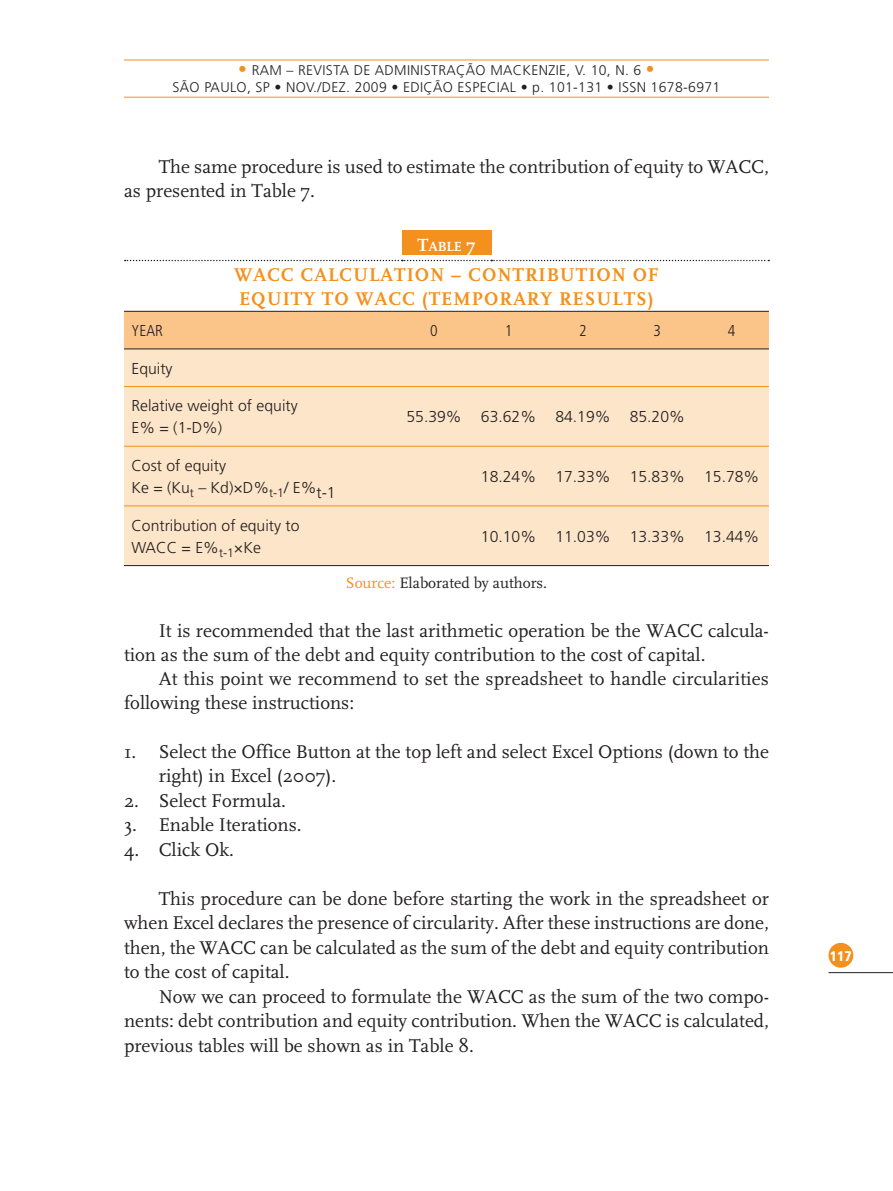
<style>
.page{position:relative;width:893px;height:1191px;background:#fff}
.page>*{position:absolute;margin:0;border:0;box-sizing:border-box;transform-origin:0 0}
.t1{font:19.25px/24.5px "FF Scala";color:#231f20}
.t2{font:700 19.25px/24.2px "FF Scala";letter-spacing:.05em;color:#f4901d}
.t3{font:300 15.75px/22.1px "Frutiger";color:#231f20}
.t4{font:15.75px "FF Scala";color:#231f20}
.t5{font:300 condensed 15.75px "Frutiger";color:#231f20}
.t6{font:300 14px/16.8px "Frutiger";letter-spacing:.025em;color:#231f20;text-align:center}
.t7{font:900 condensed 14px "Frutiger";color:#fff}
.t8{font:700 13.83px "FF Scala";color:#fff}
.s1{font-size:17.5px;color:#f4901d}
.s2{font-size:18.38px}
.s3{color:#f4901d}
</style>
<div class="page">
<div style="left:828px;top:943px;width:25px;height:24px;background:#f4901d;border-radius:50%"></div>
<hr style="left:828px;top:972px;width:65px;height:1px;background:#231f20">
<hr style="left:124px;top:97px;width:645px;height:1px;background:#f4901d">
<hr style="left:124px;top:60px;width:645px;height:1px;background:#f4901d">
<div style="left:402px;top:230px;width:89px;height:25px;background:#f4901d"></div>
<svg style="left:125px;top:260px;width:644px;height:1px"></svg>
<div style="left:124px;top:312px;width:645px;height:36px;background:#fbc488"></div>
<div style="left:124px;top:349px;width:645px;height:216px;background:#fde5c9"></div>
<hr style="left:124px;top:386px;width:645px;height:1px;background:#f4901d">
<hr style="left:124px;top:446px;width:645px;height:1px;background:#f4901d">
<hr style="left:124px;top:505px;width:645px;height:1px;background:#f4901d">
<hr style="left:124px;top:311px;width:645px;height:1px;background:#231f20">
<hr style="left:124px;top:348px;width:645px;height:1px;background:#231f20">
<hr style="left:124px;top:565px;width:645px;height:1px;background:#231f20">
<p class="t6" style="left:173px;top:63px;width:549px"><span class="s1">•</span> RAM – REVISTA DE ADMINISTRAÇÃO MACKENZIE, V. 10, N. 6 <span class="s1">•<br></span>SÃO PAULO, SP • NOV./DEZ. 2009 • EDIÇÃO ESPECIAL • p. 101-131 • ISSN 1678-6971</p>
<p class="t1" style="left:124px;top:156px;width:646px;text-indent:35px">The same procedure is used to estimate the contribution of equity to WACC, as presented in Table 7.</p>
<p class="t8" style="left:417px;top:241px;width:59px"><span class="s2">T</span>ABLE <span class="s2">7</span></p>
<p class="t2" style="left:234px;top:264px;width:426px">WACC CALCULATION – CONTRIBUTION OF<br>EQUITY TO WACC (TEMPORARY RESULTS)</p>
<p class="t5" style="left:131px;top:324px;width:33px">YEAR</p>
<p class="t5" style="left:430px;top:324px;width:9px">0</p>
<p class="t5" style="left:505px;top:324px;width:9px">1</p>
<p class="t5" style="left:579px;top:324px;width:9px">2</p>
<p class="t5" style="left:654px;top:324px;width:9px">3</p>
<p class="t5" style="left:728px;top:324px;width:9px">4</p>
<p class="t3" style="left:131px;top:358px;width:43px">Equity</p>
<p class="t3" style="left:131px;top:396px;width:168px">Relative weight of equity<br>E% = (1-D%)</p>
<p class="t3" style="left:406px;top:407px;width:280px">55.39% 63.62% 84.19% 85.20%</p>
<p class="t3" style="left:131px;top:455px;width:206px">Cost of equity<br>Ke = (Ku<sub>t</sub> – Kd)×D%<sub>t-1</sub>/ E%t-1</p>
<p class="t3" style="left:481px;top:467px;width:280px">18.24% 17.33% 15.83% 15.78%</p>
<p class="t3" style="left:131px;top:515px;width:170px">Contribution of equity to<br>WACC = E%<sub>t-1</sub>×Ke</p>
<p class="t3" style="left:481px;top:526px;width:280px">10.10% 11.03% 13.33% 13.44%</p>
<p class="t4" style="left:346px;top:576px;width:203px"><span class="s3">Source:</span> Elaborated by authors.</p>
<p class="t1" style="left:124px;top:620px;width:646px;text-indent:35px">It is recommended that the last arithmetic operation be the WACC calcula&shy;tion as the sum of the debt and equity contribution to the cost of capital.</p>
<p class="t1" style="left:124px;top:668px;width:646px;text-indent:35px">At this point we recommend to set the spreadsheet to handle circularities following these instructions:</p>
<p class="t1" style="left:159px;top:741px;width:612px;text-indent:-35px">1. Select the Office Button at the top left and select Excel Options (down to the right) in Excel (2007).</p>
<p class="t1" style="left:124px;top:790px;width:163px">2. Select Formula.</p>
<p class="t1" style="left:124px;top:814px;width:179px">3. Enable Iterations.</p>
<p class="t1" style="left:124px;top:839px;width:111px">4. Click Ok.</p>
<p class="t1" style="left:124px;top:888px;width:646px;text-align:justify;text-indent:35px">This procedure can be done before starting the work in the spreadsheet or when Excel declares the presence of circularity. After these instructions are done, then, the WACC can be calculated as the sum of the debt and equity contribution to the cost of capital.</p>
<p class="t1" style="left:124px;top:986px;width:646px;text-align:justify;text-indent:35px">Now we can proceed to formulate the WACC as the sum of the two compo&shy;nents: debt contribution and equity contribution. When the WACC is calculated, previous tables will be shown as in Table 8.</p>
<p class="t7" style="left:830px;top:950px;width:23px">117</p>
</div>
